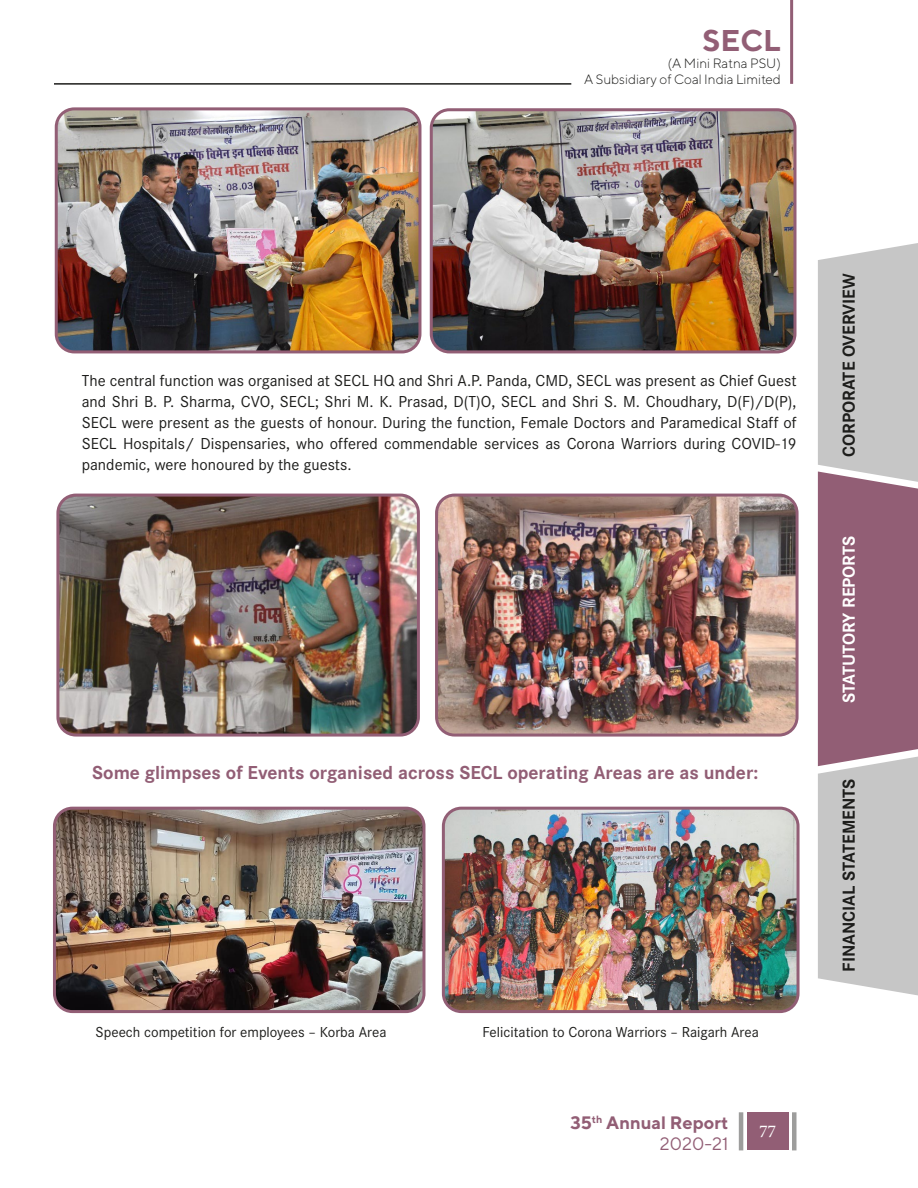
<style>
.page{position:relative;width:918px;height:1188px;background:#fff}
.page>*{position:absolute;margin:0;border:0;box-sizing:border-box;transform-origin:0 0}
.t1{font:700 30px "TT Norms";color:#925e75}
.t2{font:700 19.5px "Corporate S";color:#925e75}
.t3{font:700 18px "Corporate S";color:#1d1d1b}
.t4{font:700 18px/21.6px "TT Norms";color:#925e75;text-align:right}
.t5{font:700 18px "Corporate S";color:#fff}
.t6{font:18px "Minion Pro";color:#fff}
.t7{font:16.5px/21px "Corporate S";color:#1d1d1b;text-align:justify}
.t8{font:15px "Corporate S";color:#1d1d1b}
.t9{font:300 13.5px/16.2px "TT Norms";color:#1d1d1b;text-align:right}
.s1{font-weight:400}
</style>
<div class="page">
<img style="left:431px;top:112px;width:364px;height:240px">
<div style="left:430px;top:108px;width:366px;height:245px;border:3px solid #925e75;border-radius:18px"></div>
<img style="left:56px;top:111px;width:364px;height:241px">
<div style="left:55px;top:107px;width:366px;height:246px;border:3px solid #925e75;border-radius:18px"></div>
<img style="left:60px;top:495px;width:356px;height:238px">
<div style="left:56px;top:494px;width:364px;height:243px;border:3px solid #925e75;border-radius:18px"></div>
<img style="left:439px;top:495px;width:356px;height:238px">
<div style="left:435px;top:494px;width:364px;height:243px;border:3px solid #925e75;border-radius:18px"></div>
<img style="left:443px;top:808px;width:353px;height:201px">
<div style="left:442px;top:807px;width:358px;height:206px;border:3px solid #925e75;border-radius:18px"></div>
<img style="left:57px;top:808px;width:367px;height:204px">
<div style="left:53px;top:807px;width:372px;height:206px;border:3px solid #925e75;border-radius:18px"></div>
<div style="left:747px;top:1112px;width:41px;height:38px;background:#925e75"></div>
<hr style="left:739px;top:1112px;width:4px;height:38px;background:#9d9d9c">
<hr style="left:792px;top:1112px;width:4px;height:38px;background:#9d9d9c">
<svg style="left:818px;top:243px;width:100px;height:753px;background:#b5a2aa"></svg>
<hr style="left:790px;top:0;width:3px;height:84px;background:#925e75">
<hr style="left:54px;top:83px;width:517px;height:2px;background:#1d1d1b">
<h1 class="t1" style="left:703px;top:22px;width:80px">SECL</h1>
<p class="t9" style="left:584px;top:55px;width:198px">(A Mini Ratna PSU)<br>A Subsidiary of Coal India Limited</p>
<p class="t7" style="left:82px;top:370px;width:716px">The central function was organised at SECL HQ and Shri A.P. Panda, CMD, SECL was present as Chief Guest and Shri B. P. Sharma, CVO, SECL; Shri M. K. Prasad, D(T)O, SECL and Shri S. M. Choudhary, D(F)/D(P), SECL were present as the guests of honour. During the function, Female Doctors and Paramedical Staff of SECL Hospitals/ Dispensaries, who offered commendable services as Corona Warriors during COVID-19 pandemic, were honoured by the guests.</p>
<p class="t2" style="left:92px;top:762px;width:668px">Some glimpses of Events organised across SECL operating Areas are as under:</p>
<p class="t8" style="left:96px;top:1024px;width:293px">Speech competition for employees – Korba Area</p>
<p class="t8" style="left:482px;top:1024px;width:278px">Felicitation to Corona Warriors – Raigarh Area</p>
<p class="t4" style="left:570px;top:1111px;width:160px">35<sup>th</sup> Annual Report<br><span class="s1">2020-21</span></p>
<p class="t6" style="left:759px;top:1119px;width:19px">77</p>
<p class="t3" style="left:838px;top:457px;width:185px;rotate:-90deg">CORPORATE OVERVIEW</p>
<p class="t5" style="left:838px;top:703px;width:169px;rotate:-90deg">STATUTORY REPORTS</p>
<p class="t3" style="left:838px;top:972px;width:195px;rotate:-90deg">FINANCIAL STATEMENTS</p>
</div>
